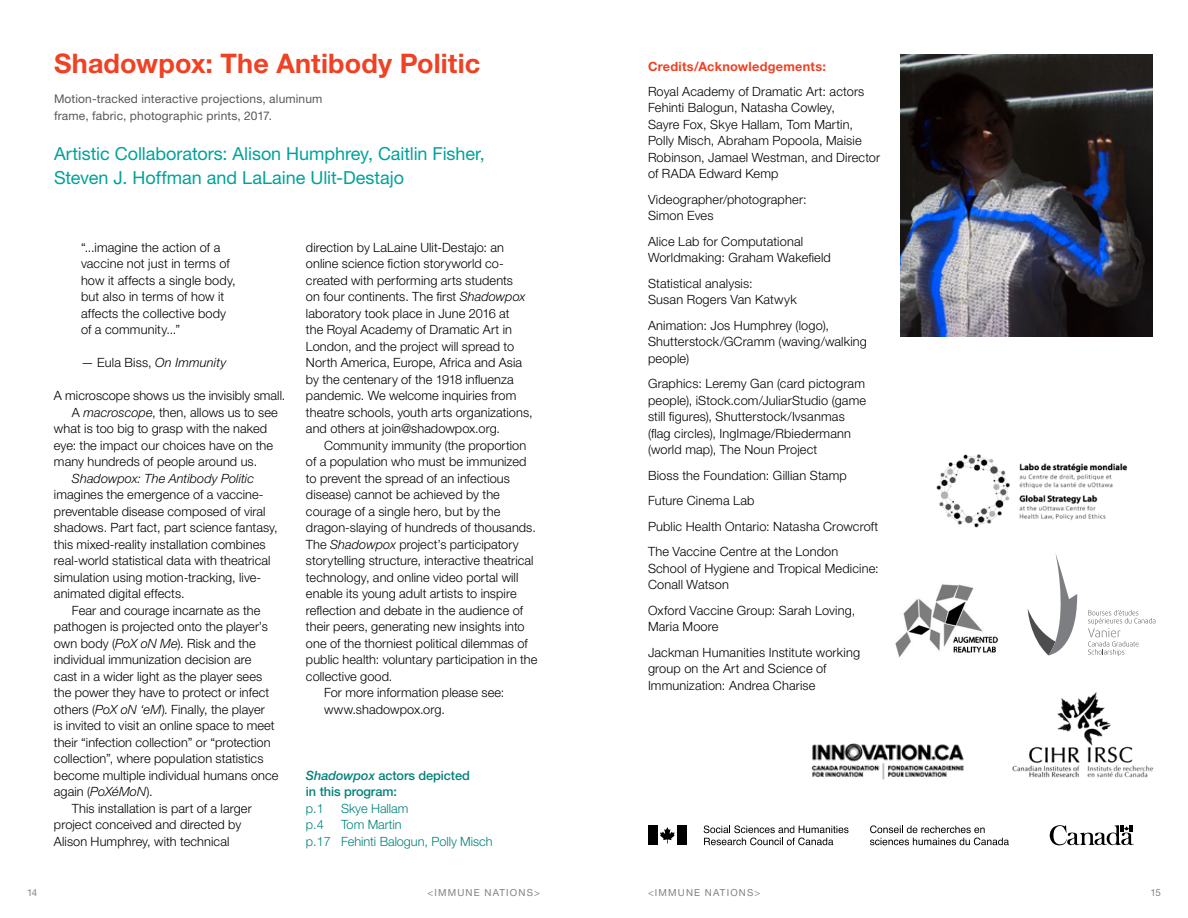
<style>
.page{position:relative;width:1188px;height:918px;background:#fff}
.page>*{position:absolute;margin:0;border:0;box-sizing:border-box;transform-origin:0 0}
.t1{font:700 27px "Helvetica Neue LT Std";letter-spacing:.005em;color:#ef4123}
.t2{font:18px/24px "Helvetica Neue LT Std";letter-spacing:-.005em;color:#00a299}
.t3{font:300 12.75px/16.5px "Helvetica Neue LT Std";letter-spacing:.005em;color:#000}
.t4{font:300 12.75px/16.5px "Helvetica Neue LT Std";letter-spacing:-.005em;color:#00827a}
.t5{font:500 12.75px/16.5px "Helvetica Neue LT Std";letter-spacing:-.005em;color:#00827a}
.t6{font:italic 300 12.75px "Helvetica Neue LT Std";letter-spacing:.005em;color:#000}
.t7{font:700 12.75px "Helvetica Neue LT Std";letter-spacing:.02em;color:#ef4123}
.t8{font:12px/16.5px "Helvetica Neue LT Std";letter-spacing:.015em;color:#58595b}
.t9{font:9.75px "Helvetica Neue LT Std";letter-spacing:.12em;color:#808285}
.s1{font-style:italic}
</style>
<div class="page">
<img style="left:811px;top:743px;width:153px;height:37px">
<img style="left:1012px;top:692px;width:142px;height:86px">
<img style="left:900px;top:54px;width:252px;height:283px">
<svg style="left:1028px;top:553px;width:50px;height:102px"></svg>
<svg style="left:1088px;top:610px;width:67px;height:46px"></svg>
<img style="left:895px;top:584px;width:104px;height:74px">
<img style="left:936px;top:454px;width:192px;height:74px">
<svg style="left:660px;top:827px;width:15px;height:16px"></svg>
<div style="left:677px;top:825px;width:10px;height:20px;background:#000"></div>
<div style="left:648px;top:825px;width:10px;height:20px;background:#000"></div>
<svg style="left:704px;top:825px;width:144px;height:20px"></svg>
<svg style="left:870px;top:825px;width:139px;height:20px"></svg>
<svg style="left:1050px;top:825px;width:84px;height:21px"></svg>
<h1 class="t1" style="left:54px;top:47px;width:428px">Shadowpox: The Antibody Politic</h1>
<p class="t8" style="left:54px;top:91px;width:270px">Motion-tracked interactive projections, aluminum frame, fabric, photographic prints, 2017.</p>
<h2 class="t2" style="left:54px;top:142px;width:432px">Artistic Collaborators: Alison Humphrey, Caitlin Fisher,<br>Steven J. Hoffman and LaLaine Ulit-Destajo</h2>
<p class="t3" style="left:81px;top:239px;width:156px">“...imagine the action of a vaccine not just in terms of how it affects a single body, but also in terms of how it affects the collective body of a community...”</p>
<p class="t3" style="left:81px;top:354px;width:147px">— Eula Biss, <span class="s1">On Immunity</span></p>
<p class="t3" style="left:54px;top:387px;width:233px">A microscope shows us the invisibly small.</p>
<p class="t3" style="left:72px;top:404px;width:207px">A <span class="s1">macroscope</span>, then, allows us to see</p>
<p class="t3" style="left:54px;top:420px;width:215px">what is too big to grasp with the naked</p>
<p class="t3" style="left:54px;top:437px;width:221px">eye: the impact our choices have on the</p>
<p class="t3" style="left:54px;top:453px;width:205px">many hundreds of people around us.</p>
<p class="t6" style="left:72px;top:471px;width:184px">Shadowpox: The Antibody Politic</p>
<p class="t3" style="left:54px;top:486px;width:225px">imagines the emergence of a vaccine&shy;preventable disease composed of viral shadows. Part fact, part science fantasy, this mixed-reality installation combines real-world statistical data with theatrical simulation using motion-tracking, live&shy;animated digital effects.</p>
<p class="t3" style="left:72px;top:602px;width:190px">Fear and courage incarnate as the</p>
<p class="t3" style="left:54px;top:618px;width:215px">pathogen is projected onto the player’s</p>
<p class="t3" style="left:54px;top:635px;width:203px">own body (<span class="s1">PoX oN Me</span>). Risk and the</p>
<p class="t3" style="left:54px;top:651px;width:199px">individual immunization decision are</p>
<p class="t3" style="left:54px;top:668px;width:210px">cast in a wider light as the player sees</p>
<p class="t3" style="left:54px;top:684px;width:217px">the power they have to protect or infect</p>
<p class="t3" style="left:54px;top:701px;width:212px">others (<span class="s1">PoX oN ‘eM</span>). Finally, the player</p>
<p class="t3" style="left:54px;top:717px;width:222px">is invited to visit an online space to meet</p>
<p class="t3" style="left:54px;top:734px;width:218px">their “infection collection” or “protection</p>
<p class="t3" style="left:54px;top:750px;width:211px">collection”, where population statistics</p>
<p class="t3" style="left:54px;top:767px;width:226px">become multiple individual humans once</p>
<p class="t3" style="left:54px;top:783px;width:100px">again (<span class="s1">PoXéMoN</span>).</p>
<p class="t3" style="left:72px;top:800px;width:181px">This installation is part of a larger</p>
<p class="t3" style="left:54px;top:816px;width:189px">project conceived and directed by</p>
<p class="t3" style="left:54px;top:833px;width:177px">Alison Humphrey, with technical</p>
<p class="t3" style="left:306px;top:239px;width:228px">direction by LaLaine Ulit-Destajo: an online science fiction storyworld co&shy;created with performing arts students<br>on four continents. The first <span class="s1">Shadowpox </span>laboratory took place in June 2016 at<br>the Royal Academy of Dramatic Art in London, and the project will spread to North America, Europe, Africa and Asia by the centenary of the 1918 influenza pandemic. We welcome inquiries from theatre schools, youth arts organizations, and others at join@shadowpox.org.</p>
<p class="t3" style="left:324px;top:437px;width:204px">Community immunity (the proportion</p>
<p class="t3" style="left:306px;top:453px;width:222px">of a population who must be immunized</p>
<p class="t3" style="left:306px;top:470px;width:206px">to prevent the spread of an infectious</p>
<p class="t3" style="left:306px;top:486px;width:195px">disease) cannot be achieved by the</p>
<p class="t3" style="left:306px;top:503px;width:196px">courage of a single hero, but by the</p>
<p class="t3" style="left:306px;top:519px;width:231px">dragon-slaying of hundreds of thousands.</p>
<p class="t3" style="left:306px;top:536px;width:214px">The <span class="s1">Shadowpox</span> project’s participatory</p>
<p class="t3" style="left:306px;top:552px;width:229px">storytelling structure, interactive theatrical</p>
<p class="t3" style="left:306px;top:569px;width:214px">technology, and online video portal will</p>
<p class="t3" style="left:306px;top:585px;width:212px">enable its young adult artists to inspire</p>
<p class="t3" style="left:306px;top:602px;width:219px">reflection and debate in the audience of</p>
<p class="t3" style="left:306px;top:618px;width:220px">their peers, generating new insights into</p>
<p class="t3" style="left:306px;top:635px;width:223px">one of the thorniest political dilemmas of</p>
<p class="t3" style="left:306px;top:651px;width:233px">public health: voluntary participation in the</p>
<p class="t3" style="left:306px;top:668px;width:88px">collective good.</p>
<p class="t3" style="left:324px;top:684px;width:182px">For more information please see:</p>
<p class="t3" style="left:324px;top:701px;width:122px">www.shadowpox.org.</p>
<p class="t5" style="left:306px;top:767px;width:165px"><span class="s1">Shadowpox</span> actors depicted in this program:</p>
<p class="t4" style="left:306px;top:800px;width:19px">p.1</p>
<p class="t4" style="left:341px;top:800px;width:69px">Skye Hallam</p>
<p class="t4" style="left:306px;top:816px;width:19px">p.4</p>
<p class="t4" style="left:306px;top:816px;width:188px;text-indent:35px">Tom Martin<br>p.17 Fehinti Balogun, Polly Misch</p>
<p class="t7" style="left:648px;top:58px;width:180px">Credits/Acknowledgements:</p>
<p class="t3" style="left:648px;top:83px;width:234px">Royal Academy of Dramatic Art: actors Fehinti Balogun, Natasha Cowley,<br>Sayre Fox, Skye Hallam, Tom Martin, Polly Misch, Abraham Popoola, Maisie Robinson, Jamael Westman, and Director of RADA Edward Kemp</p>
<p class="t3" style="left:648px;top:191px;width:160px">Videographer/photographer:<br>Simon Eves</p>
<p class="t3" style="left:648px;top:233px;width:184px">Alice Lab for Computational<br>Worldmaking: Graham Wakefield</p>
<p class="t3" style="left:648px;top:275px;width:150px">Statistical analysis:<br>Susan Rogers Van Katwyk</p>
<p class="t3" style="left:648px;top:317px;width:220px">Animation: Jos Humphrey (logo),<br>Shutterstock/GCramm (waving/walking people)</p>
<p class="t3" style="left:648px;top:375px;width:220px">Graphics: Leremy Gan (card pictogram people), iStock.com/JuliarStudio (game still figures), Shutterstock/Ivsanmas (flag circles), IngImage/Rbiedermann (world map), The Noun Project</p>
<p class="t3" style="left:648px;top:462px;width:232px;line-height:25.5px">Bioss the Foundation: Gillian Stamp<br>Future Cinema Lab<br>Public Health Ontario: Natasha Crowcroft<br>The Vaccine Centre at the London</p>
<p class="t3" style="left:648px;top:560px;width:232px">School of Hygiene and Tropical Medicine:<br>Conall Watson</p>
<p class="t3" style="left:648px;top:602px;width:209px">Oxford Vaccine Group: Sarah Loving,<br>Maria Moore</p>
<p class="t3" style="left:648px;top:644px;width:214px">Jackman Humanities Institute working group on the Art and Science of<br>Immunization: Andrea Charise</p>
<p class="t9" style="left:27px;top:886px;width:12px">14</p>
<p class="t9" style="left:428px;top:886px;width:114px">&lt;IMMUNE NATIONS&gt;</p>
<p class="t9" style="left:648px;top:886px;width:114px">&lt;IMMUNE NATIONS&gt;</p>
<p class="t9" style="left:1150px;top:886px;width:12px">15</p>
</div>
